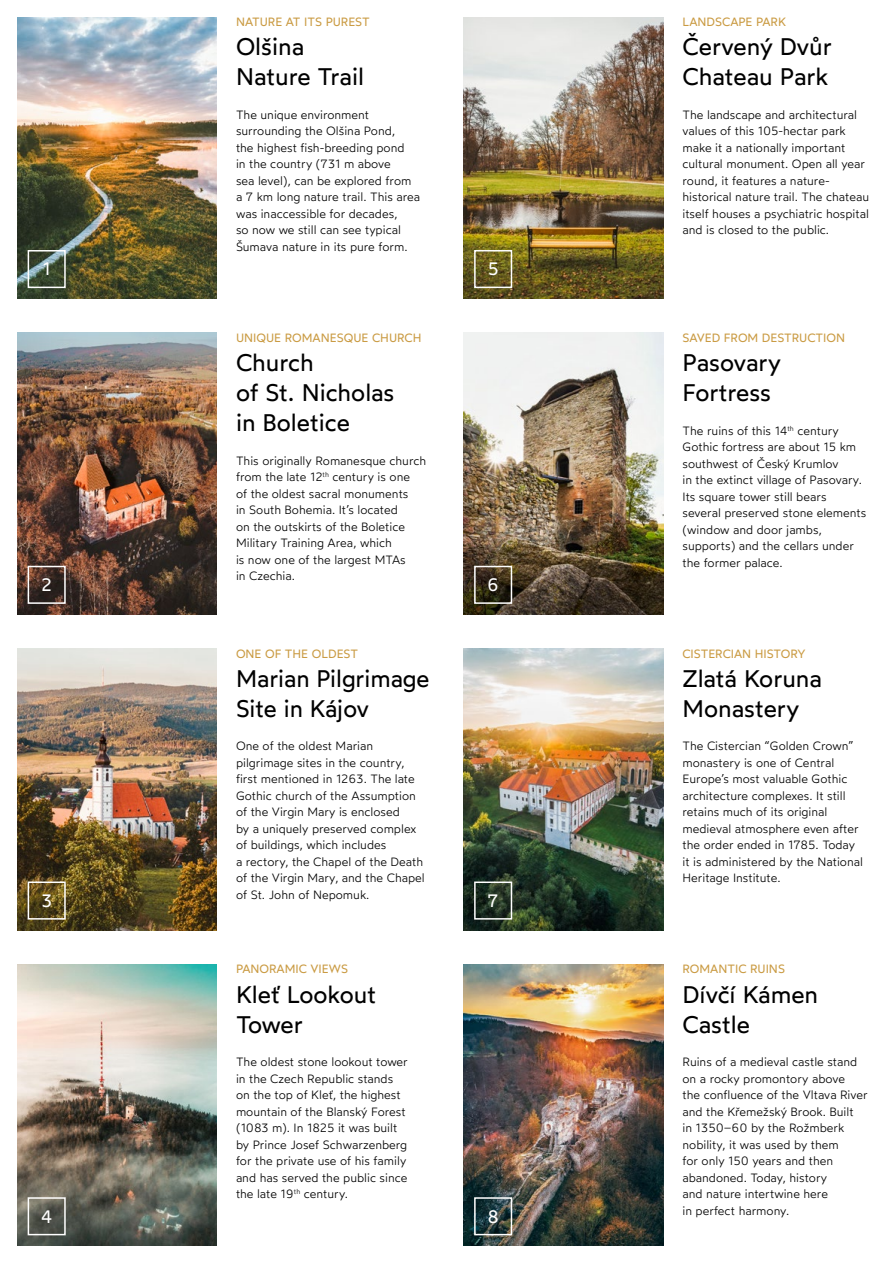
<style>
.page{position:relative;width:893px;height:1263px;background:#fff}
.page>*{position:absolute;margin:0;border:0;box-sizing:border-box;transform-origin:0 0}
.t1{font:24px/30px "Wotfard";color:#000}
.t2{font:18px "Wotfard";color:#fff}
.t3{font:300 12px/16.5px "Wotfard";color:#000}
.t4{font:12px "Wotfard";color:#ca9b43}
</style>
<div class="page">
<img style="left:17px;top:648px;width:200px;height:282px">
<img style="left:17px;top:964px;width:200px;height:282px">
<img style="left:17px;top:17px;width:200px;height:282px">
<img style="left:17px;top:333px;width:200px;height:281px">
<img style="left:463px;top:17px;width:200px;height:282px">
<img style="left:463px;top:648px;width:200px;height:282px">
<img style="left:463px;top:333px;width:200px;height:281px">
<img style="left:463px;top:964px;width:200px;height:282px">
<div style="left:28px;top:881px;width:38px;height:38px;border:2px solid #fff"></div>
<div style="left:28px;top:1197px;width:38px;height:38px;border:2px solid #fff"></div>
<div style="left:28px;top:250px;width:38px;height:38px;border:2px solid #fff"></div>
<div style="left:28px;top:566px;width:38px;height:38px;border:2px solid #fff"></div>
<div style="left:474px;top:250px;width:38px;height:38px;border:2px solid #fff"></div>
<div style="left:474px;top:881px;width:38px;height:38px;border:2px solid #fff"></div>
<div style="left:474px;top:566px;width:38px;height:38px;border:2px solid #fff"></div>
<div style="left:474px;top:1197px;width:38px;height:38px;border:2px solid #fff"></div>
<p class="t4" style="left:236px;top:14px;width:135px">NATURE AT ITS PUREST</p>
<h1 class="t1" style="left:236px;top:31px;width:130px">Olšina<br>Nature Trail</h1>
<p class="t3" style="left:236px;top:106px;width:186px">The unique environment surrounding the Olšina Pond,<br>the highest fish-breeding pond<br>in the country (731 m above<br>sea level), can be explored from a 7 km long nature trail. This area was inaccessible for decades,<br>so now we still can see typical<br>Šumava nature in its pure form.</p>
<p class="t4" style="left:682px;top:14px;width:105px">LANDSCAPE PARK</p>
<h1 class="t1" style="left:682px;top:31px;width:151px">Červený Dvůr<br>Chateau Park</h1>
<p class="t3" style="left:682px;top:106px;width:188px">The landscape and architectural values of this 105-hectar park make it a nationally important cultural monument. Open all year round, it features a nature&shy;historical nature trail. The chateau itself houses a psychiatric hospital and is closed to the public.</p>
<h2 class="t2" style="left:43px;top:258px;width:10px">1</h2>
<h2 class="t2" style="left:488px;top:258px;width:12px">5</h2>
<h2 class="t2" style="left:41px;top:573px;width:12px">2</h2>
<p class="t4" style="left:236px;top:330px;width:187px">UNIQUE ROMANESQUE CHURCH</p>
<h1 class="t1" style="left:236px;top:347px;width:160px">Church<br>of St. Nicholas in Boletice</h1>
<p class="t3" style="left:236px;top:452px;width:192px">This originally Romanesque church from the late 12<sup>th</sup> century is one<br>of the oldest sacral monuments<br>in South Bohemia. It’s located<br>on the outskirts of the Boletice<br>Military Training Area, which<br>is now one of the largest MTAs<br>in Czechia.</p>
<h2 class="t2" style="left:487px;top:573px;width:13px">6</h2>
<p class="t4" style="left:682px;top:330px;width:164px">SAVED FROM DESTRUCTION</p>
<h1 class="t1" style="left:682px;top:347px;width:100px">Pasovary<br>Fortress</h1>
<p class="t3" style="left:682px;top:422px;width:185px">The ruins of this 14<sup>th</sup> century<br>Gothic fortress are about 15 km southwest of Český Krumlov<br>in the extinct village of Pasovary.<br>Its square tower still bears several preserved stone elements (window and door jambs, supports) and the cellars under the former palace.</p>
<h2 class="t2" style="left:41px;top:889px;width:13px">3</h2>
<p class="t4" style="left:236px;top:646px;width:124px">ONE OF THE OLDEST</p>
<h1 class="t1" style="left:236px;top:663px;width:195px">Marian Pilgrimage<br>Site in Kájov</h1>
<p class="t3" style="left:236px;top:738px;width:190px">One of the oldest Marian pilgrimage sites in the country, first mentioned in 1263. The late<br>Gothic church of the Assumption of the Virgin Mary is enclosed<br>by a uniquely preserved complex of buildings, which includes<br>a rectory, the Chapel of the Death of the Virgin Mary, and the Chapel of St. John of Nepomuk.</p>
<h2 class="t2" style="left:488px;top:889px;width:13px">7</h2>
<p class="t4" style="left:682px;top:646px;width:125px">CISTERCIAN HISTORY</p>
<h1 class="t1" style="left:682px;top:663px;width:141px">Zlatá Koruna<br>Monastery</h1>
<p class="t3" style="left:682px;top:738px;width:182px">The Cistercian “Golden Crown” monastery is one of Central<br>Europe’s most valuable Gothic architecture complexes. It still retains much of its original medieval atmosphere even after the order ended in 1785. Today it is administered by the National<br>Heritage Institute.</p>
<h2 class="t2" style="left:41px;top:1205px;width:13px">4</h2>
<p class="t4" style="left:236px;top:961px;width:114px">PANORAMIC VIEWS</p>
<h1 class="t1" style="left:236px;top:978px;width:142px">Kleť Lookout<br>Tower</h1>
<p class="t3" style="left:236px;top:1053px;width:173px">The oldest stone lookout tower in the Czech Republic stands on the top of Kleť, the highest mountain of the Blanský Forest (1083 m). In 1825 it was built by Prince Josef Schwarzenberg for the private use of his family and has served the public since the late 19<sup>th</sup> century.</p>
<h2 class="t2" style="left:487px;top:1205px;width:13px">8</h2>
<p class="t4" style="left:682px;top:961px;width:104px">ROMANTIC RUINS</p>
<h1 class="t1" style="left:682px;top:978px;width:137px">Dívčí Kámen<br>Castle</h1>
<p class="t3" style="left:682px;top:1053px;width:187px">Ruins of a medieval castle stand on a rocky promontory above<br>the confluence of the Vltava River and the Křemežský Brook. Built<br>in 1350–60 by the Rožmberk nobility, it was used by them<br>for only 150 years and then abandoned. Today, history<br>and nature intertwine here<br>in perfect harmony.</p>
</div>
